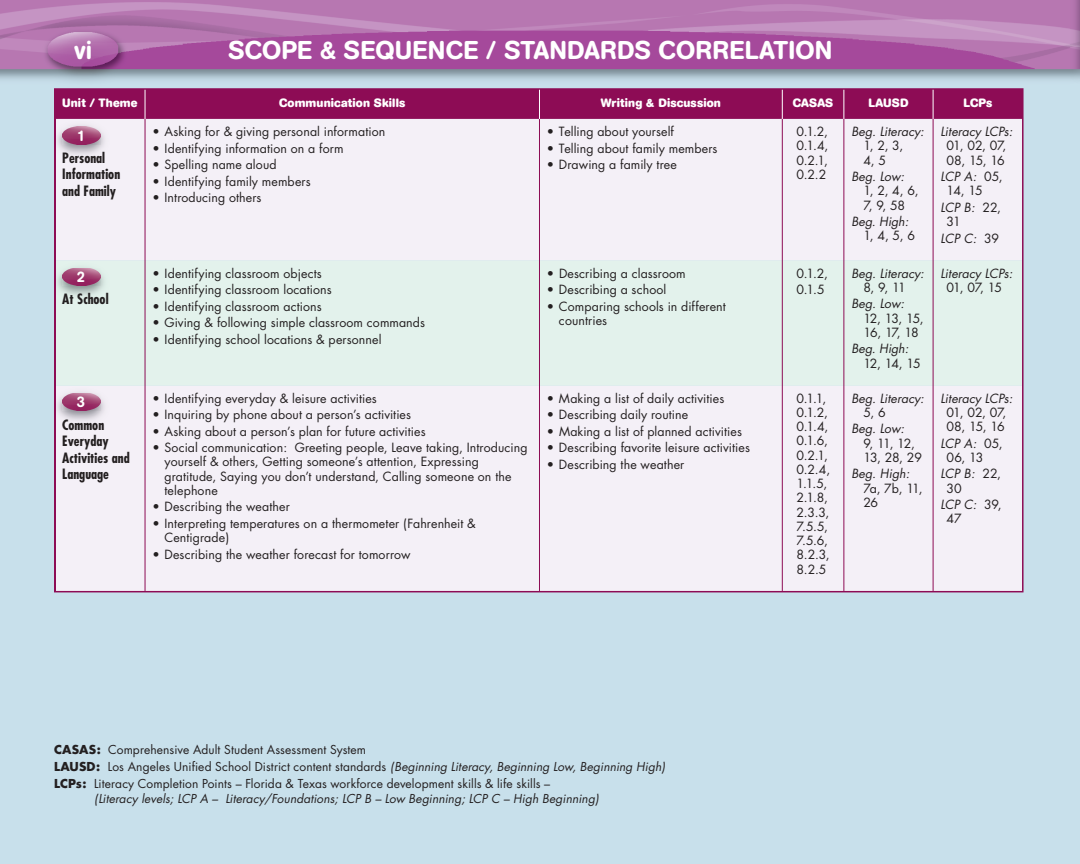
<style>
.page{position:relative;width:1080px;height:864px;background:#c8e0eb}
.page>*{position:absolute;margin:0;border:0;box-sizing:border-box;transform-origin:0 0}
.t1{font:500 25.5px "AG Book Rounded";letter-spacing:.01em;color:#fff}
.t2{font:500 15px "AG Book Rounded";color:#fff}
.t3{font:700 condensed 13.8px/16.5px "Futura";color:#231f20}
.t4{font:12.3px/14.2px "Futura";letter-spacing:.01em;color:#231f20}
.t5{font:italic 12.3px/14.2px "Futura";letter-spacing:.005em;color:#231f20}
.t6{font:12.3px/14.2px "Futura";letter-spacing:-.05em;color:#231f20}
.t7{font:12.3px/14.2px "Futura";letter-spacing:-.075em;color:#231f20}
.t8{font:12px/17.2px "Futura";letter-spacing:.01em;color:#231f20}
.t9{font:italic 12px "Futura";color:#231f20}
.t10{font:700 12px "AG Book Rounded";letter-spacing:.015em;color:#fff}
.s1{font-style:italic}
.s2{font-style:normal}
.s3{font-weight:700}
</style>
<div class="page">
<img style="left:0;top:0;width:1071px;height:81px">
<img style="left:1079px;top:1px;width:1px;height:81px">
<div style="left:55px;top:119px;width:967px;height:472px;background:#f4f0f7"></div>
<div style="left:55px;top:261px;width:967px;height:125px;background:#e3f2ec"></div>
<hr style="left:54px;top:591px;width:970px;height:1px;background:#8d0c55">
<hr style="left:54px;top:119px;width:1px;height:472px;background:#8d0c55">
<hr style="left:145px;top:119px;width:1px;height:142px;background:#8d0c55">
<hr style="left:539px;top:119px;width:1px;height:142px;background:#8d0c55">
<hr style="left:782px;top:119px;width:1px;height:142px;background:#8d0c55">
<hr style="left:844px;top:119px;width:1px;height:142px;background:#8d0c55">
<hr style="left:145px;top:261px;width:1px;height:125px;background:#8d0c55">
<hr style="left:539px;top:261px;width:1px;height:125px;background:#8d0c55">
<hr style="left:782px;top:261px;width:1px;height:125px;background:#8d0c55">
<hr style="left:844px;top:261px;width:1px;height:125px;background:#8d0c55">
<hr style="left:145px;top:386px;width:1px;height:205px;background:#8d0c55">
<hr style="left:539px;top:386px;width:1px;height:205px;background:#8d0c55">
<hr style="left:782px;top:386px;width:1px;height:205px;background:#8d0c55">
<hr style="left:844px;top:386px;width:1px;height:205px;background:#8d0c55">
<hr style="left:933px;top:119px;width:1px;height:142px;background:#8d0c55">
<hr style="left:933px;top:261px;width:1px;height:125px;background:#8d0c55">
<hr style="left:933px;top:386px;width:1px;height:205px;background:#8d0c55">
<hr style="left:1022px;top:119px;width:2px;height:142px;background:#8d0c55">
<hr style="left:1022px;top:261px;width:2px;height:125px;background:#8d0c55">
<hr style="left:1022px;top:386px;width:2px;height:205px;background:#8d0c55">
<hr style="left:54px;top:88px;width:91px;height:2px;background:#8d0c55">
<hr style="left:54px;top:90px;width:2px;height:29px;background:#8d0c55">
<hr style="left:145px;top:88px;width:879px;height:2px;background:#8d0c55">
<hr style="left:1022px;top:90px;width:2px;height:29px;background:#8d0c55">
<div style="left:56px;top:89px;width:966px;height:30px;background:#8d0c55"></div>
<img style="left:55px;top:121px;width:54px;height:38px">
<img style="left:62px;top:126px;width:38px;height:18px">
<img style="left:55px;top:263px;width:54px;height:37px">
<img style="left:62px;top:268px;width:38px;height:18px">
<img style="left:55px;top:388px;width:54px;height:37px">
<img style="left:62px;top:393px;width:38px;height:18px">
<h1 class="t1" style="left:75px;top:41px;width:19px">vi</h1>
<h1 class="t1" style="left:229px;top:41px;width:606px">SCOPE &amp; SEQUENCE / STANDARDS CORRELATION</h1>
<p class="t10" style="left:62px;top:99px;width:77px">Unit / Theme</p>
<p class="t10" style="left:279px;top:99px;width:128px">Communication Skills</p>
<p class="t10" style="left:601px;top:99px;width:122px">Writing &amp; Discussion</p>
<p class="t10" style="left:793px;top:99px;width:42px">CASAS</p>
<p class="t10" style="left:868px;top:99px;width:42px">LAUSD</p>
<p class="t10" style="left:963px;top:99px;width:31px">LCPs</p>
<p class="t2" style="left:77px;top:130px;width:10px">1</p>
<p class="t3" style="left:62px;top:151px;width:59px">Personal<br>Information and Family</p>
<p class="t4" style="left:547px;top:125px;width:129px">• Telling about yourself</p>
<p class="t4" style="left:547px;top:142px;width:172px">• Telling about family members</p>
<p class="t4" style="left:547px;top:158px;width:131px">• Drawing a family tree</p>
<p class="t4" style="left:153px;top:125px;width:234px">• Asking for &amp; giving personal information</p>
<p class="t4" style="left:153px;top:142px;width:193px">• Identifying information on a form</p>
<p class="t4" style="left:153px;top:158px;width:126px">• Spelling name aloud</p>
<p class="t4" style="left:153px;top:175px;width:160px">• Identifying family members</p>
<p class="t4" style="left:153px;top:191px;width:111px">• Introducing others</p>
<p class="t5" style="left:941px;top:125px;width:74px">Literacy LCPs:</p>
<p class="t6" style="left:947px;top:140px;width:61px">01, 02, 07,<br>08, 15, 16</p>
<p class="t4" style="left:947px;top:170px;width:58px;text-indent:-6px"><span class="s1">LCP A:</span> 05,<br>14, 15</p>
<p class="t5" style="left:947px;top:201px;width:56px;text-indent:-6px">LCP B: <span class="s2">22,<br>31</span></p>
<p class="t5" style="left:941px;top:232px;width:60px">LCP C: <span class="s2">39</span></p>
<p class="t4" style="left:797px;top:125px;width:33px;text-align:justify">0.1.2, 0.1.4, 0.2.1, 0.2.2</p>
<p class="t5" style="left:851px;top:125px;width:74px">Beg. Literacy:</p>
<p class="t4" style="left:863px;top:140px;width:41px">1, 2, 3,<br>4, 5</p>
<p class="t5" style="left:851px;top:170px;width:54px">Beg. Low:</p>
<p class="t4" style="left:863px;top:185px;width:57px">1, 2, 4, 6,<br>7, 9, 58</p>
<p class="t5" style="left:851px;top:215px;width:59px">Beg. High:</p>
<p class="t4" style="left:863px;top:230px;width:53px">1, 4, 5, 6</p>
<p class="t2" style="left:77px;top:271px;width:10px">2</p>
<p class="t3" style="left:62px;top:292px;width:48px">At School</p>
<p class="t2" style="left:77px;top:397px;width:10px">3</p>
<p class="t3" style="left:62px;top:417px;width:69px">Common<br>Everyday<br>Activities and<br>Language</p>
<p class="t4" style="left:153px;top:267px;width:171px">• Identifying classroom objects</p>
<p class="t4" style="left:153px;top:284px;width:181px">• Identifying classroom locations</p>
<p class="t4" style="left:153px;top:300px;width:171px">• Identifying classroom actions</p>
<p class="t4" style="left:153px;top:317px;width:274px">• Giving &amp; following simple classroom commands</p>
<p class="t4" style="left:153px;top:333px;width:230px">• Identifying school locations &amp; personnel</p>
<p class="t4" style="left:153px;top:392px;width:226px">• Identifying everyday &amp; leisure activities</p>
<p class="t4" style="left:153px;top:409px;width:260px">• Inquiring by phone about a person’s activities</p>
<p class="t4" style="left:153px;top:425px;width:275px">• Asking about a person’s plan for future activities</p>
<p class="t4" style="left:165px;top:442px;width:365px;text-indent:-12px">• Social communication: Greeting people, Leave taking, Introducing yourself &amp; others, Getting someone’s attention, Expressing gratitude, Saying you don’t understand, Calling someone on the telephone</p>
<p class="t4" style="left:153px;top:501px;width:139px">• Describing the weather</p>
<p class="t4" style="left:165px;top:517px;width:313px;text-indent:-12px">• Interpreting temperatures on a thermometer (Fahrenheit &amp;<br>Centigrade)</p>
<p class="t4" style="left:153px;top:548px;width:259px">• Describing the weather forecast for tomorrow</p>
<p class="t4" style="left:547px;top:267px;width:140px">• Describing a classroom</p>
<p class="t4" style="left:547px;top:284px;width:121px">• Describing a school</p>
<p class="t4" style="left:559px;top:300px;width:168px;text-indent:-12px">• Comparing schools in different countries</p>
<p class="t4" style="left:547px;top:392px;width:179px">• Making a list of daily activities</p>
<p class="t4" style="left:547px;top:409px;width:143px">• Describing daily routine</p>
<p class="t4" style="left:547px;top:425px;width:196px">• Making a list of planned activities</p>
<p class="t4" style="left:547px;top:442px;width:204px">• Describing favorite leisure activities</p>
<p class="t4" style="left:547px;top:458px;width:139px">• Describing the weather</p>
<p class="t4" style="left:797px;top:266px;width:33px;line-height:16.4px">0.1.2,<br>0.1.5</p>
<p class="t5" style="left:851px;top:267px;width:74px">Beg. Literacy:</p>
<p class="t4" style="left:863px;top:281px;width:44px">8, 9, 11</p>
<p class="t5" style="left:851px;top:298px;width:54px">Beg. Low:</p>
<p class="t7" style="left:863px;top:312px;width:62px">12, 13, 15,<br>16, 17, 18</p>
<p class="t5" style="left:851px;top:343px;width:59px">Beg. High:</p>
<p class="t4" style="left:863px;top:357px;width:59px">12, 14, 15</p>
<p class="t4" style="left:797px;top:392px;width:35px">0.1.1,<br>0.1.2,<br>0.1.4,<br>0.1.6,<br>0.2.1,<br>0.2.4,<br>1.1.5,<br>2.1.8,<br>2.3.3,<br>7.5.5,<br>7.5.6,<br>8.2.3,<br>8.2.5</p>
<p class="t5" style="left:851px;top:392px;width:74px">Beg. Literacy:</p>
<p class="t4" style="left:863px;top:406px;width:24px">5, 6</p>
<p class="t5" style="left:851px;top:423px;width:54px">Beg. Low:</p>
<p class="t4" style="left:863px;top:437px;width:60px">9, 11, 12,<br>13, 28, 29</p>
<p class="t5" style="left:851px;top:468px;width:60px">Beg. High:</p>
<p class="t4" style="left:863px;top:482px;width:61px">7a, 7b, 11,<br>26</p>
<p class="t5" style="left:941px;top:267px;width:74px">Literacy LCPs:</p>
<p class="t4" style="left:947px;top:281px;width:57px">01, 07, 15</p>
<p class="t5" style="left:941px;top:392px;width:74px">Literacy LCPs:</p>
<p class="t6" style="left:947px;top:406px;width:61px">01, 02, 07,<br>08, 15, 16</p>
<p class="t4" style="left:947px;top:437px;width:58px;text-indent:-6px"><span class="s1">LCP A:</span> 05,<br>06, 13</p>
<p class="t5" style="left:947px;top:468px;width:56px;text-indent:-6px">LCP B: <span class="s2">22,<br>30</span></p>
<p class="t5" style="left:947px;top:499px;width:56px;text-indent:-6px">LCP C: <span class="s2">39,<br>47</span></p>
<p class="t8" style="left:54px;top:742px;width:613px"><span class="s3">CASAS:</span> Comprehensive Adult Student Assessment System<br><span class="s3">LAUSD:</span> Los Angeles Unified School District content standards <span class="s1">(Beginning Literacy, Beginning Low, Beginning High)<br></span><span class="s3">LCPs:</span> Literacy Completion Points – Florida &amp; Texas workforce development skills &amp; life skills –</p>
<p class="t9" style="left:94px;top:794px;width:506px">(Literacy levels; LCP A – Literacy/Foundations; LCP B – Low Beginning; LCP C – High Beginning)</p>
</div>
